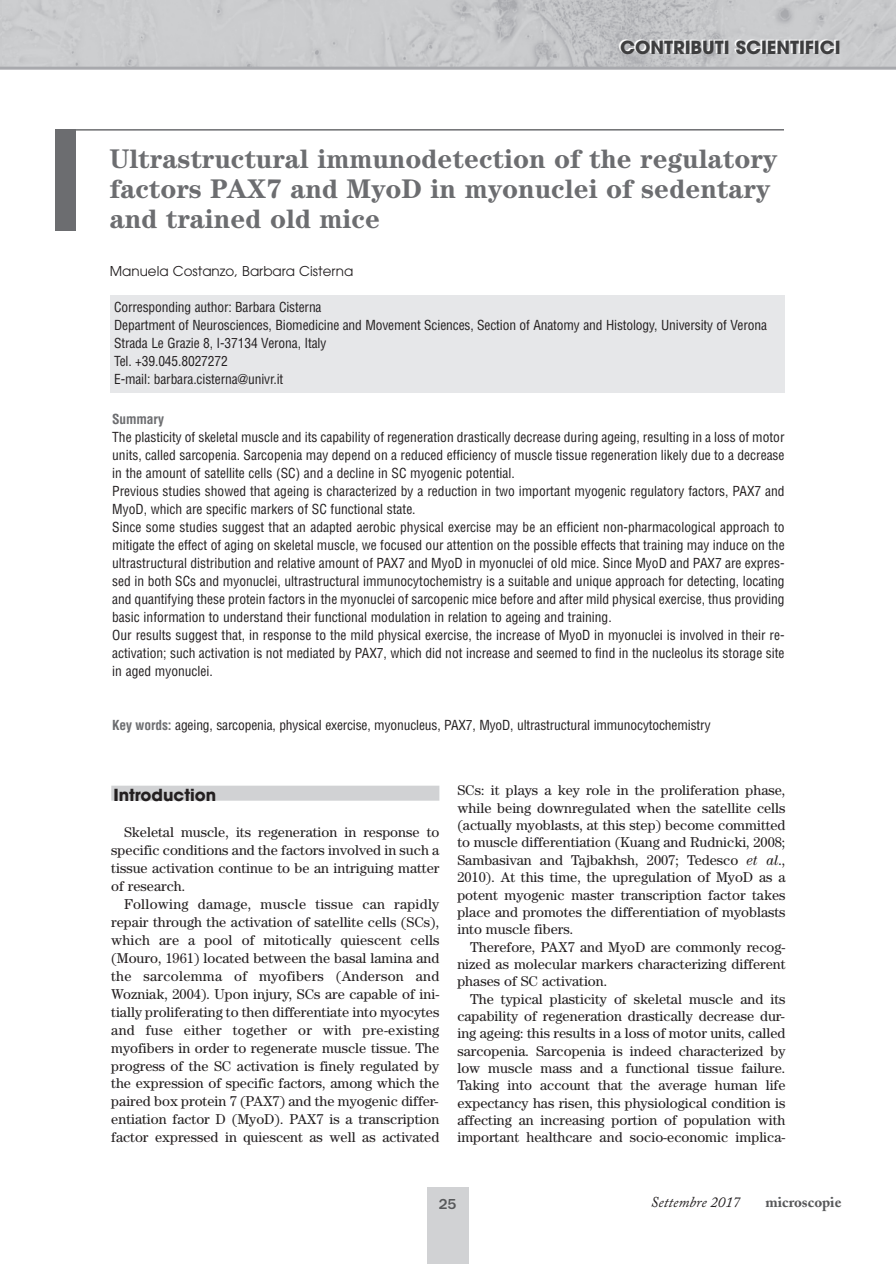
<style>
.page{position:relative;width:896px;height:1264px;background:#fff}
.page>*{position:absolute;margin:0;border:0;box-sizing:border-box;transform-origin:0 0}
.t1{font:700 27px/30px "Century";color:#6c6d70}
.t2{font:700 18px "Avant Garde";color:#3e3e3f}
.t3{font:700 16.5px "Avant Garde";color:#231f20}
.t4{font:italic 15px "Adobe Caslon";color:#231f20}
.t5{font:700 15px "Adobe Caslon";color:#57585a}
.t6{font:500 15px "Franklin Gothic";color:#57585a}
.t7{font:14.25px/17.4px "Century";color:#231f20;text-align:justify}
.t8{font:condensed 13.5px/18px "Helvetica";color:#231f20}
.t9{font:13.5px "Avant Garde";color:#231f20}
.t10{font:700 condensed 13.5px "Helvetica";letter-spacing:-.01em;color:#6c6d70}
.s1{font-weight:700;color:#6c6d70}
.s2{font-style:italic}
</style>
<div class="page">
<img style="left:1px;top:0;width:895px;height:67px">
<div style="left:426px;top:1186px;width:42px;height:77px;background:#d1d2d4"></div>
<hr style="left:55px;top:129px;width:729px;height:2px;background:#6c6d70">
<div style="left:55px;top:130px;width:20px;height:101px;background:#6c6d70"></div>
<div style="left:110px;top:295px;width:674px;height:97px;background:#e6e7e9"></div>
<div style="left:111px;top:785px;width:328px;height:15px;background:#d1d2d4"></div>
<hr style="left:0;top:0;width:1px;height:68px;background:#a8a9ad">
<hr style="left:0;top:67px;width:896px;height:3px;background:#a8a9ad">
<p class="t2" style="left:620px;top:41px;width:222px">CONTRIBUTI SCIENTIFICI</p>
<h1 class="t1" style="left:110px;top:145px;width:669px">Ultrastructural immunodetection of the regulatory factors PAX7 and MyoD in myonuclei of sedentary and trained old mice</h1>
<p class="t9" style="left:110px;top:265px;width:245px">Manuela Costanzo, Barbara Cisterna</p>
<p class="t8" style="left:114px;top:299px;width:654px">Corresponding author: Barbara Cisterna<br>Department of Neurosciences, Biomedicine and Movement Sciences, Section of Anatomy and Histology, University of Verona Strada Le Grazie 8, I-37134 Verona, Italy<br>Tel. +39.045.8027272<br>E-mail: barbara.cisterna@univr.it</p>
<p class="t10" style="left:112px;top:414px;width:53px">Summary</p>
<p class="t8" style="left:112px;top:429px;width:674px">The plasticity of skeletal muscle and its capability of regeneration drastically decrease during ageing, resulting in a loss of motor units, called sarcopenia. Sarcopenia may depend on a reduced efficiency of muscle tissue regeneration likely due to a decrease in the amount of satellite cells (SC) and a decline in SC myogenic potential.<br>Previous studies showed that ageing is characterized by a reduction in two important myogenic regulatory factors, PAX7 and MyoD, which are specific markers of SC functional state.<br>Since some studies suggest that an adapted aerobic physical exercise may be an efficient non-pharmacological approach to mitigate the effect of aging on skeletal muscle, we focused our attention on the possible effects that training may induce on the ultrastructural distribution and relative amount of PAX7 and MyoD in myonuclei of old mice. Since MyoD and PAX7 are expres&shy;sed in both SCs and myonuclei, ultrastructural immunocytochemistry is a suitable and unique approach for detecting, locating and quantifying these protein factors in the myonuclei of sarcopenic mice before and after mild physical exercise, thus providing basic information to understand their functional modulation in relation to ageing and training.<br>Our results suggest that, in response to the mild physical exercise, the increase of MyoD in myonuclei is involved in their re&shy;activation; such activation is not mediated by PAX7, which did not increase and seemed to find in the nucleolus its storage site in aged myonuclei.</p>
<p class="t8" style="left:112px;top:717px;width:600px"><span class="s1">Key words:</span> ageing, sarcopenia, physical exercise, myonucleus, PAX7, MyoD, ultrastructural immunocytochemistry</p>
<p class="t3" style="left:113px;top:788px;width:104px">Introduction</p>
<p class="t7" style="left:111px;top:824px;width:329px;line-height:18px;text-indent:13px">Skeletal muscle, its regeneration in response to specific conditions and the factors involved in such a tissue activation continue to be an intriguing matter of research.</p>
<p class="t7" style="left:111px;top:895px;width:330px;line-height:18px;text-indent:13px">Following damage, muscle tissue can rapidly repair through the activation of satellite cells (SCs), which are a pool of mitotically quiescent cells (Mouro, 1961) located between the basal lamina and the sarcolemma of myofibers (Anderson and Wozniak, 2004). Upon injury, SCs are capable of ini&shy;tially proliferating to then differentiate into myocytes and fuse either together or with pre-existing myofibers in order to regenerate muscle tissue. The progress of the SC activation is finely regulated by the expression of specific factors, among which the paired box protein 7 (PAX7) and the myogenic differ&shy;entiation factor D (MyoD). PAX7 is a transcription factor expressed in quiescent as well as activated</p>
<p class="t7" style="left:457px;top:783px;width:329px">SCs: it plays a key role in the proliferation phase, while being downregulated when the satellite cells (actually myoblasts, at this step) become committed to muscle differentiation (Kuang and Rudnicki, 2008; Sambasivan and Tajbakhsh, 2007; Tedesco <span class="s2">et al</span>., 2010). At this time, the upregulation of MyoD as a potent myogenic master transcription factor takes place and promotes the differentiation of myoblasts into muscle fibers.</p>
<p class="t7" style="left:457px;top:938px;width:329px;text-indent:13px">Therefore, PAX7 and MyoD are commonly recog&shy;nized as molecular markers characterizing different phases of SC activation.</p>
<p class="t7" style="left:457px;top:990px;width:329px;text-indent:13px">The typical plasticity of skeletal muscle and its capability of regeneration drastically decrease dur&shy;ing ageing: this results in a loss of motor units, called sarcopenia. Sarcopenia is indeed characterized by low muscle mass and a functional tissue failure.<br>Taking into account that the average human life expectancy has risen, this physiological condition is affecting an increasing portion of population with important healthcare and socio-economic implica-</p>
<p class="t6" style="left:439px;top:1194px;width:19px">25</p>
<p class="t4" style="left:651px;top:1196px;width:91px">Settembre 2017</p>
<p class="t5" style="left:765px;top:1195px;width:77px">microscopie</p>
</div>
